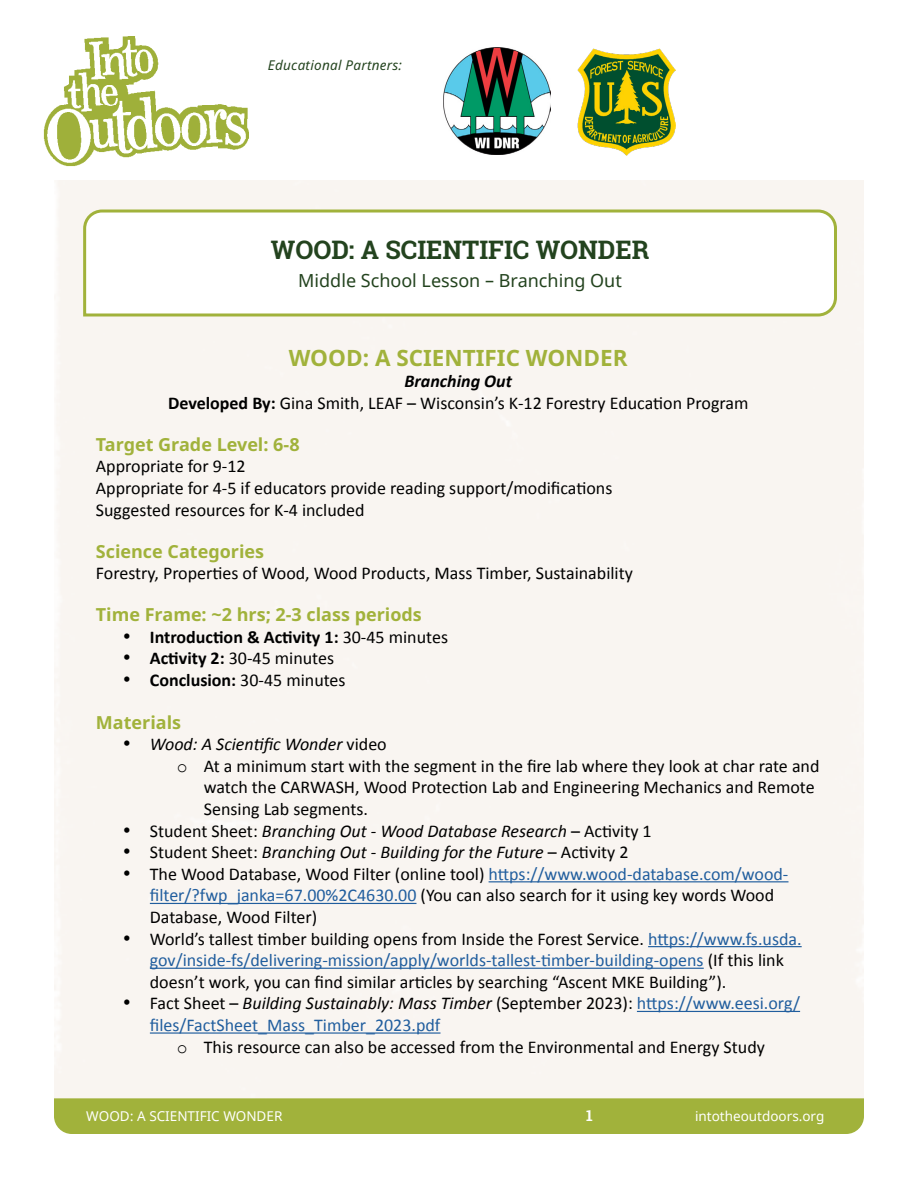
<style>
.page{position:relative;width:918px;height:1188px;background:#fff}
.page>*{position:absolute;margin:0;border:0;box-sizing:border-box;transform-origin:0 0}
.t1{font:700 25.5px "Roboto Slab";color:#23431e}
.t2{font:700 22.5px "Noto Sans";color:#a1b23b}
.t3{font:18px/21.6px "Calibri";color:#000}
.t4{font:italic 18px "Calibri";color:#000}
.t5{font:700 18px "Noto Sans";color:#a1b23b}
.t6{font:700 18px "Calibri";color:#000}
.t7{font:18px "Calibri";color:#215e9e}
.t8{font:18px "Noto Sans";color:#23431e}
.t9{font:700 15px "Roboto Slab";color:#fff}
.t10{font:13.5px "Noto Sans";color:#fff}
.t11{font:italic 13.5px "Noto Sans";letter-spacing:.02em;color:#23431e}
.s1{font-weight:700;font-style:italic}
.s2{font-weight:700}
.s3{font-weight:400}
.s4{font-style:normal}
.s5{font-family:"Courier New"}
.s6{color:#215e9e}
.s7{font-style:normal;color:#215e9e}
</style>
<div class="page">
<img style="left:444px;top:48px;width:107px;height:107px">
<img style="left:577px;top:49px;width:99px;height:107px">
<svg style="left:82px;top:208px;width:756px;height:110px"></svg>
<hr style="left:489px;top:881px;width:300px;height:1px;background:#215e9e">
<hr style="left:150px;top:903px;width:266px;height:1px;background:#215e9e">
<hr style="left:648px;top:946px;width:154px;height:1px;background:#215e9e">
<hr style="left:150px;top:968px;width:554px;height:1px;background:#215e9e">
<hr style="left:637px;top:1011px;width:163px;height:1px;background:#215e9e">
<hr style="left:150px;top:1032px;width:291px;height:2px;background:#215e9e">
<div style="left:54px;top:1098px;width:810px;height:36px;background:#a1b23b"></div>
<img style="left:43px;top:37px;width:206px;height:130px">
<p class="t11" style="left:268px;top:55px;width:136px">Educational Partners:</p>
<h1 class="t1" style="left:271px;top:233px;width:380px">WOOD: A SCIENTIFIC WONDER</h1>
<p class="t8" style="left:298px;top:268px;width:325px">Middle School Lesson – Branching Out</p>
<p class="t2" style="left:289px;top:342px;width:340px">WOOD: A SCIENTIFIC WONDER</p>
<p class="t3" style="left:168px;top:370px;width:582px;text-align:center"><span class="s1">Branching Out<br></span><span class="s2">Developed By:</span> Gina Smith, LEAF – Wisconsin’s K-12 Forestry Education Program</p>
<p class="t5" style="left:96px;top:432px;width:205px">Target Grade Level: 6-8</p>
<p class="t3" style="left:96px;top:455px;width:518px">Appropriate for 9-12<br>Appropriate for 4-5 if educators provide reading support/modifications<br>Suggested resources for K-4 included</p>
<p class="t5" style="left:96px;top:538px;width:170px">Science Categories</p>
<p class="t3" style="left:96px;top:562px;width:539px">Forestry, Properties of Wood, Wood Products, Mass Timber, Sustainability</p>
<p class="t5" style="left:96px;top:602px;width:328px">Time Frame: ~2 hrs; 2-3 class periods</p>
<p class="t6" style="left:123px;top:624px;width:327px">• Introduction &amp; Activity 1: <span class="s3">30-45 minutes</span></p>
<p class="t3" style="left:123px;top:647px;width:213px">• <span class="s2">Activity 2:</span> 30-45 minutes</p>
<p class="t3" style="left:123px;top:669px;width:224px">• <span class="s2">Conclusion:</span> 30-45 minutes</p>
<p class="t5" style="left:96px;top:709px;width:87px">Materials</p>
<p class="t4" style="left:123px;top:732px;width:265px">• Wood: A Scientific Wonder <span class="s4">video</span></p>
<p class="t3" style="left:177px;top:755px;width:644px"><span class="s5">o</span> At a minimum start with the segment in the fire lab where they look at char rate and</p>
<p class="t3" style="left:204px;top:776px;width:612px">watch the CARWASH, Wood Protection Lab and Engineering Mechanics and Remote</p>
<p class="t3" style="left:204px;top:798px;width:166px">Sensing Lab segments.</p>
<p class="t4" style="left:123px;top:818px;width:530px">• <span class="s4">Student Sheet:</span> Branching Out - Wood Database Research <span class="s4">– Activity 1</span></p>
<p class="t4" style="left:123px;top:840px;width:507px">• <span class="s4">Student Sheet:</span> Branching Out - Building for the Future <span class="s4">– Activity 2</span></p>
<p class="t3" style="left:150px;top:863px;width:640px;text-indent:-27px">• The Wood Database, Wood Filter (online tool) <span class="s6">https://www.wood-database.com/wood&shy;filter/?fwp_janka=67.00%2C4630.00</span> (You can also search for it using key words Wood<br>Database, Wood Filter)</p>
<p class="t3" style="left:150px;top:927px;width:653px;text-indent:-27px">• World’s tallest timber building opens from Inside the Forest Service. <span class="s6">https://www.fs.usda. gov/inside-fs/delivering-mission/apply/worlds-tallest-timber-building-opens</span> (If this link doesn’t work, you can find similar articles by searching “Ascent MKE Building”).</p>
<p class="t4" style="left:123px;top:991px;width:679px">• <span class="s4">Fact Sheet –</span> Building Sustainably: Mass Timber <span class="s4">(September 2023):</span> <span class="s7">https://www.eesi.org/</span></p>
<p class="t7" style="left:150px;top:1013px;width:292px">files/FactSheet_Mass_Timber_2023.pdf</p>
<p class="t3" style="left:177px;top:1035px;width:590px"><span class="s5">o</span> This resource can also be accessed from the Environmental and Energy Study</p>
<p class="t10" style="left:86px;top:1107px;width:198px">WOOD: A SCIENTIFIC WONDER</p>
<p class="t9" style="left:586px;top:1105px;width:8px">1</p>
<p class="t10" style="left:695px;top:1107px;width:131px">intotheoutdoors.org</p>
</div>
